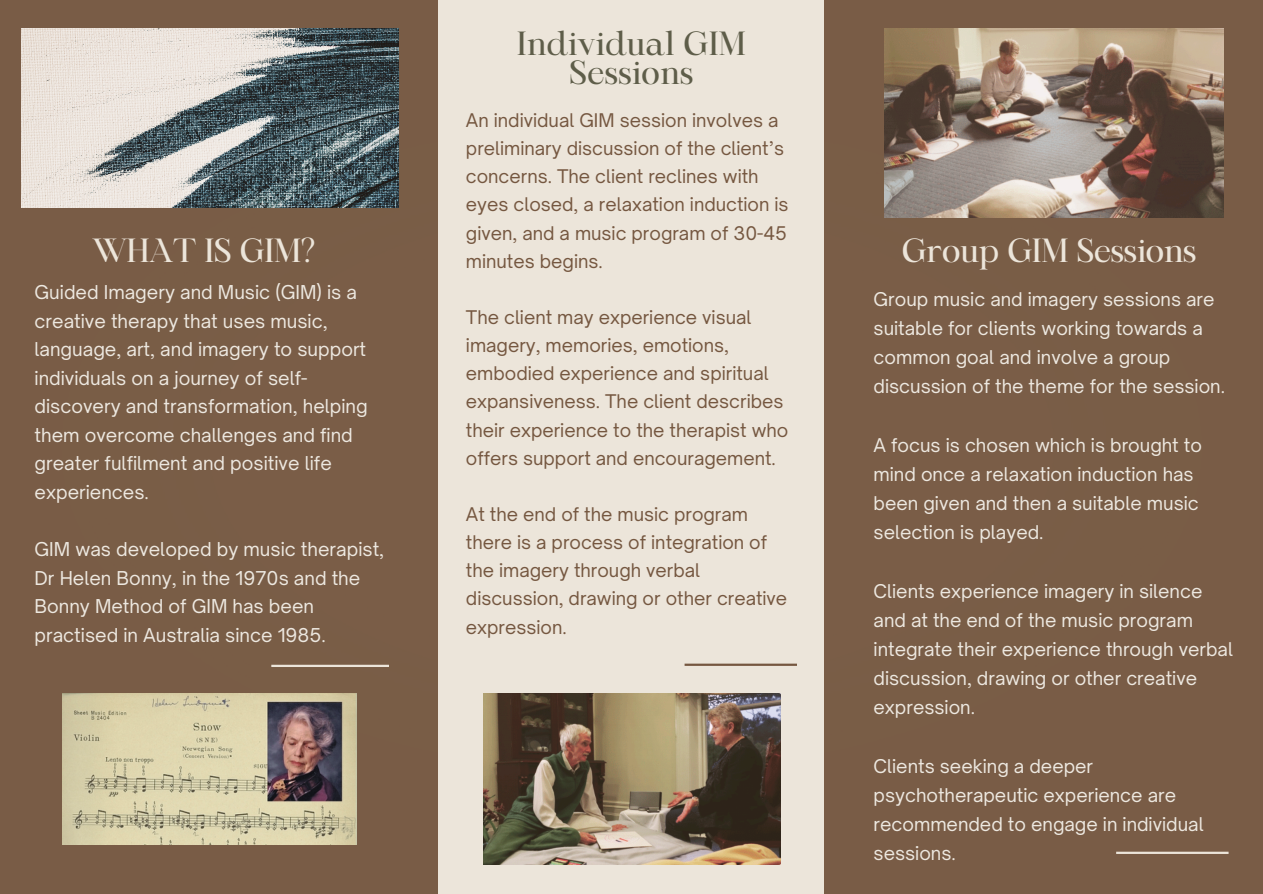
<style>
.page{position:relative;width:1263px;height:894px;background:#fff}
.page>*{position:absolute;margin:0;border:0;box-sizing:border-box;transform-origin:0 0}
.t1{font:32.1px "Maharlika";letter-spacing:-.02em;color:#ece5da}
.t2{font:32.1px/29.2px "Maharlika";color:#5e5d49;text-align:center}
.t3{font:18.3px/28.5px "Open Sauce One";color:#ede8e0}
.t4{font:18.15px/29.1px "Open Sauce One";color:#ede8e0}
.t5{font:18px/28.2px "Open Sauce One";color:#755740}
</style>
<div class="page">
<div style="left:0;top:0;width:1263px;height:893px;background:#795d46"></div>
<img style="left:22px;top:28px;width:377px;height:179px">
<div style="left:439px;top:0;width:385px;height:893px;background:#ece5da"></div>
<img style="left:483px;top:693px;width:297px;height:171px">
<hr style="left:271px;top:664px;width:118px;height:2px;background:#ece5da">
<img style="left:885px;top:28px;width:338px;height:189px">
<hr style="left:1116px;top:851px;width:112px;height:2px;background:#ece5da">
<hr style="left:685px;top:663px;width:112px;height:2px;background:#755740">
<img style="left:63px;top:693px;width:294px;height:151px">
<p class="t2" style="left:517px;top:32px;width:231px">Individual GIM<br>Sessions</p>
<p class="t5" style="left:466px;top:106px;width:324px">An individual GIM session involves a preliminary discussion of the client’s concerns. The client reclines with eyes closed, a relaxation induction is given, and a music program of 30-45 minutes begins.</p>
<h1 class="t5" style="left:466px;top:303px;width:324px">The client may experience visual imagery, memories, emotions, embodied experience and spiritual expansiveness. The client describes their experience to the therapist who offers support and encouragement.</h1>
<p class="t5" style="left:466px;top:500px;width:323px">At the end of the music program there is a process of integration of the imagery through verbal discussion, drawing or other creative expression.</p>
<p class="t1" style="left:92px;top:237px;width:225px">WHAT IS GIM?</p>
<p class="t1" style="left:901px;top:237px;width:297px">Group GIM Sessions</p>
<p class="t3" style="left:35px;top:277px;width:335px">Guided Imagery and Music (GIM) is a creative therapy that uses music, language, art, and imagery to support individuals on a journey of self&shy;discovery and transformation, helping them overcome challenges and find greater fulfilment and positive life experiences.</p>
<p class="t3" style="left:35px;top:534px;width:351px">GIM was developed by music therapist, Dr Helen Bonny, in the 1970s and the Bonny Method of GIM has been practised in Australia since 1985.</p>
<p class="t4" style="left:874px;top:284px;width:353px">Group music and imagery sessions are suitable for clients working towards a common goal and involve a group discussion of the theme for the session.</p>
<p class="t4" style="left:874px;top:430px;width:330px">A focus is chosen which is brought to mind once a relaxation induction has been given and then a suitable music selection is played.</p>
<p class="t4" style="left:874px;top:576px;width:361px">Clients experience imagery in silence and at the end of the music program integrate their experience through verbal discussion, drawing or other creative expression.</p>
<h2 class="t4" style="left:874px;top:750px;width:332px">Clients seeking a deeper psychotherapeutic experience are recommended to engage in individual sessions.</h2>
</div>
